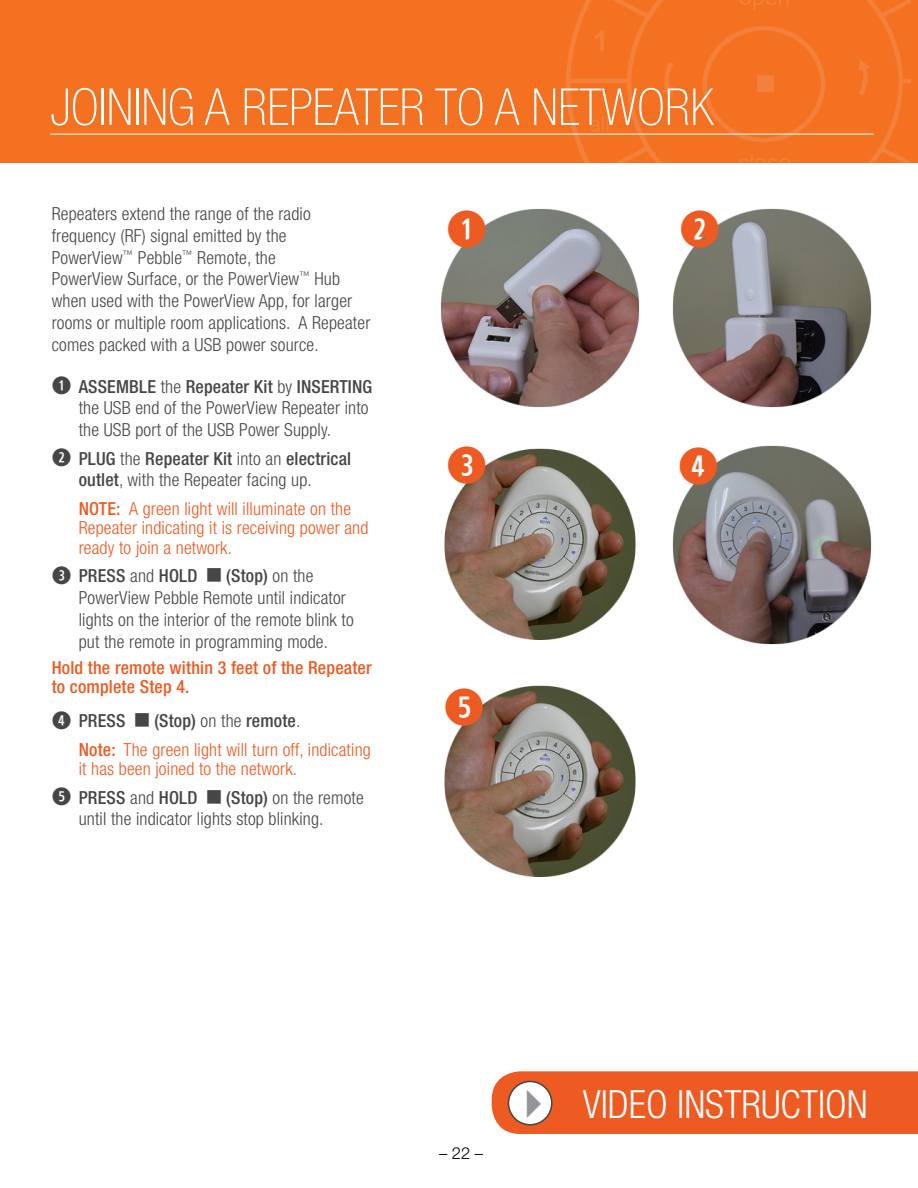
<style>
.page{position:relative;width:918px;height:1188px;background:#fff}
.page>*{position:absolute;margin:0;border:0;box-sizing:border-box;transform-origin:0 0}
.Step-Title{font:100 condensed 51px "Helvetica Neue LT Std";color:#fff}
.t1{font:700 49.65px "Combi Numerals";color:#ee5b22}
.t2{font:300 condensed 39px "Helvetica Neue LT Std";color:#fff}
.Step_text_-_first_st{font:300 condensed 18px/21.8px "Helvetica Neue LT Std";letter-spacing:.01em;color:#454647}
.First_paragraph{font:300 condensed 18px/21.8px "Helvetica Neue LT Std";letter-spacing:.01em;color:#454647}
.Step_text_-_first_st-2{font:300 condensed 18px/19.5px "Helvetica Neue LT Std";letter-spacing:.01em;color:#ee5b22}
.NOTE{font:500 condensed 18px/19.5px "Helvetica Neue LT Std";letter-spacing:.01em;color:#ee5b22}
.Step_text_-_first_st-3{font:500 condensed 18px "Helvetica Neue LT Std";letter-spacing:.01em;color:#454647}
.t3{font:300 16.5px "Helvetica Neue LT Std";color:#000}
.s1{font-family:"Combi Numerals";font-weight:700;font-stretch:normal;font-size:24px}
.s2{font-weight:500}
.s3{font-weight:300}
</style>
<div class="page">
<div style="left:0;top:0;width:918px;height:163px;background:#f37121"></div>
<hr style="left:50px;top:134px;width:824px;height:1px;background:#fff">
<img style="left:564px;top:0;width:346px;height:163px">
<img style="left:444px;top:448px;width:192px;height:192px">
<img style="left:441px;top:209px;width:199px;height:198px">
<img style="left:673px;top:209px;width:198px;height:198px">
<img style="left:673px;top:446px;width:198px;height:198px">
<img style="left:444px;top:685px;width:192px;height:192px">
<svg style="left:492px;top:1071px;width:426px;height:63px;background:#ee6632"></svg>
<p class="Step-Title" style="left:50px;top:78px;width:665px">JOINING A REPEATER TO A NETWORK</p>
<p class="First_paragraph" style="left:52px;top:203px;width:320px">Repeaters extend the range of the radio frequency (RF) signal emitted by the PowerView<sup>™</sup> Pebble<sup>™</sup> Remote, the<br>PowerView Surface, or the PowerView<sup>™</sup> Hub when used with the PowerView App, for larger rooms or multiple room applications. A Repeater comes packed with a USB power source.</p>
<p class="Step_text_-_first_st" style="left:79px;top:375px;width:295px;text-indent:-27px"><span class="s1">Q</span> <span class="s2">ASSEMBLE</span> the <span class="s2">Repeater Kit</span> by <span class="s2">INSERTING </span>the USB end of the PowerView Repeater into the USB port of the USB Power Supply.</p>
<p class="Step_text_-_first_st" style="left:79px;top:447px;width:274px;text-indent:-27px"><span class="s1">W</span> <span class="s2">PLUG</span> the <span class="s2">Repeater Kit</span> into an <span class="s2">electrical outlet</span>, with the Repeater facing up.</p>
<p class="Step_text_-_first_st-2" style="left:79px;top:499px;width:291px"><span class="s2">NOTE:</span> A green light will illuminate on the<br>Repeater indicating it is receiving power and ready to join a network.</p>
<p class="Step_text_-_first_st-3" style="left:52px;top:565px;width:147px"><span class="s1">E</span> PRESS <span class="s3">and</span> HOLD</p>
<p class="Step_text_-_first_st" style="left:79px;top:565px;width:277px;text-indent:148px"><span class="s2">(Stop)</span> on the PowerView Pebble Remote until indicator lights on the interior of the remote blink to put the remote in programming mode.</p>
<p class="NOTE" style="left:52px;top:658px;width:321px">Hold the remote within 3 feet of the Repeater to complete Step 4.</p>
<p class="Step_text_-_first_st-3" style="left:52px;top:710px;width:75px"><span class="s1">R</span> PRESS</p>
<p class="Step_text_-_first_st-3" style="left:154px;top:710px;width:148px">(Stop) <span class="s3">on the</span> remote<span class="s3">.</span></p>
<p class="Step_text_-_first_st-2" style="left:79px;top:739px;width:294px"><span class="s2">Note:</span> The green light will turn off, indicating it has been joined to the network.</p>
<p class="Step_text_-_first_st-3" style="left:52px;top:786px;width:147px"><span class="s1">T</span> PRESS <span class="s3">and</span> HOLD</p>
<p class="Step_text_-_first_st" style="left:79px;top:786px;width:286px;text-indent:148px"><span class="s2">(Stop)</span> on the remote until the indicator lights stop blinking.</p>
<p class="t1" style="left:446px;top:210px;width:42px">Q</p>
<p class="t1" style="left:446px;top:447px;width:42px">E</p>
<p class="t1" style="left:444px;top:688px;width:42px">T</p>
<p class="t1" style="left:680px;top:210px;width:42px">W</p>
<p class="t1" style="left:678px;top:447px;width:42px">R</p>
<p class="t3" style="left:439px;top:1143px;width:46px">– 22 –</p>
<p class="t2" style="left:583px;top:1081px;width:287px">VIDEO INSTRUCTION</p>
</div>
